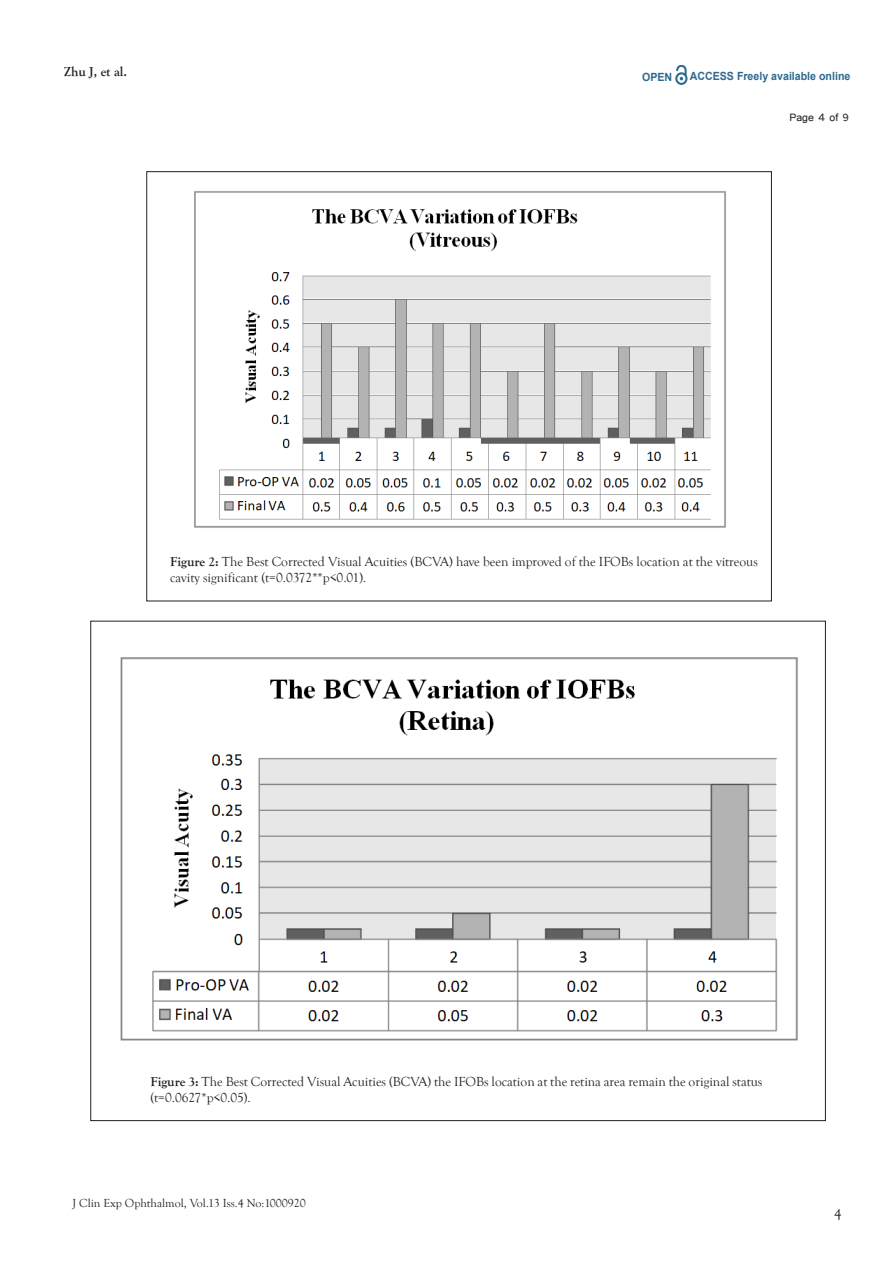
<style>
.page{position:relative;width:893px;height:1263px;background:#fff}
.page>*{position:absolute;margin:0;border:0;box-sizing:border-box;transform-origin:0 0}
.t1{font:15px "Goudy Old Style T";color:#231f20}
.t2{font:13.5px/16.2px "Goudy Old Style T";color:#231f20}
.t3{font:700 13.5px "Goudy Old Style T";color:#231f20}
.t4{font:13.5px "Tunga";color:#231f20}
.t5{font:12px "Goudy Old Style T";color:#231f20}
.t6{font:700 11.25px "Arial";color:#2d6a8e;scale:.94 1}
.s1{font-weight:700}
</style>
<div class="page">
<svg style="left:675px;top:65px;width:12px;height:20px"></svg>
<img style="left:194px;top:191px;width:532px;height:337px">
<img style="left:120px;top:657px;width:678px;height:384px">
<p class="t3" style="left:64px;top:64px;width:65px">Zhu J, et al.</p>
<p class="t6" style="left:642px;top:70px;width:34px">OPEN</p>
<p class="t6" style="left:690px;top:69px;width:172px">ACCESS Freely available online</p>
<p class="t4" style="left:789px;top:108px;width:61px">Page 4 of 9</p>
<p class="t2" style="left:170px;top:553px;width:589px"><span class="s1">Figure 2:</span> The Best Corrected Visual Acuities (BCVA) have been improved of the IFOBs location at the vitreous cavity significant (t=0.0372**p&lt;0.01).</p>
<p class="t2" style="left:150px;top:1074px;width:614px"><span class="s1">Figure 3:</span> The Best Corrected Visual Acuities (BCVA) the IFOBs location at the retina area remain the original status (t=0.0627*p&lt;0.05).</p>
<p class="t5" style="left:73px;top:1196px;width:235px">J Clin Exp Ophthalmol, Vol.13 Iss.4 No:1000920</p>
<p class="t1" style="left:834px;top:1206px;width:9px">4</p>
</div>
